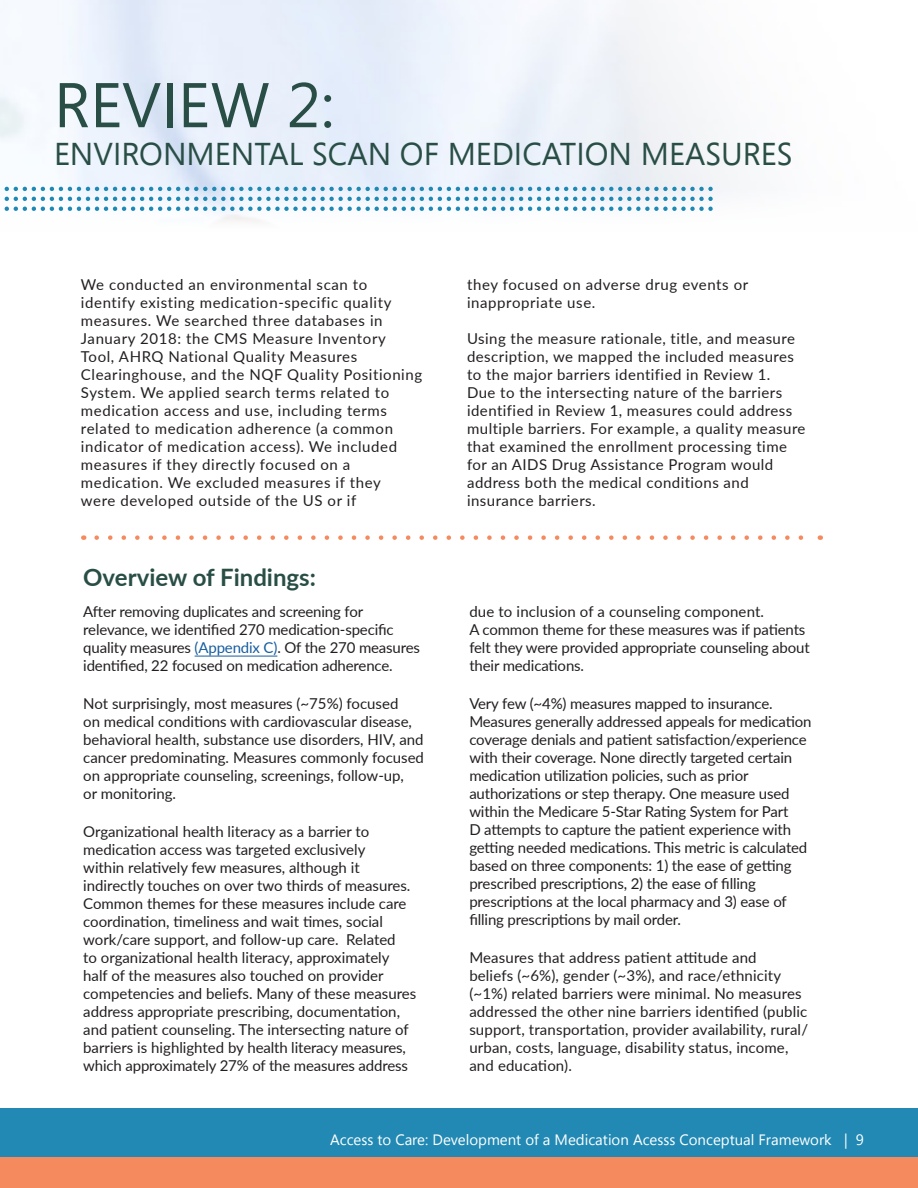
<style>
.page{position:relative;width:918px;height:1188px;background:#fff}
.page>*{position:absolute;margin:0;border:0;box-sizing:border-box;transform-origin:0 0}
.t1{font:63px "Segoe UI";color:#294e45}
.t2{font:31.5px "Segoe UI";color:#294e45}
.t3{font:700 24px "Lato";color:#294e45}
.t4{font:15px/18px "Lato";color:#231f20}
.t5{font:15px/18px "Lato";letter-spacing:.04em;color:#231f20}
.t6{font:15px/18px "Lato";letter-spacing:.03em;color:#231f20}
.t7{font:15px "Segoe UI";color:#fff}
.s1{color:#175d9e}
</style>
<div class="page">
<img style="left:0;top:0;width:730px;height:222px">
<svg style="left:0;top:187px;width:712px;height:4px;background:#99c7de"></svg>
<svg style="left:0;top:207px;width:712px;height:4px"></svg>
<svg style="left:0;top:197px;width:712px;height:4px"></svg>
<div style="left:0;top:1109px;width:918px;height:79px;background:#2189b3"></div>
<div style="left:0;top:1157px;width:918px;height:31px;background:#f58a5e"></div>
<hr style="left:195px;top:656px;width:82px;height:1px;background:#175d9e">
<svg style="left:97px;top:535px;width:707px;height:5px"></svg>
<p class="t1" style="left:54px;top:61px;width:282px">REVIEW 2:</p>
<p class="t2" style="left:54px;top:132px;width:740px">ENVIRONMENTAL SCAN OF MEDICATION MEASURES</p>
<p class="t5" style="left:81px;top:275px;width:343px">We conducted an environmental scan to identify existing medication-specific quality measures. We searched three databases in January 2018: the CMS Measure Inventory Tool, AHRQ National Quality Measures Clearinghouse, and the NQF Quality Positioning System. We applied search terms related to medication access and use, including terms related to medication adherence (a common indicator of medication access). We included measures if they directly focused on a medication. We excluded measures if they<br>were developed outside of the US or if</p>
<p class="t5" style="left:467px;top:275px;width:283px">they focused on adverse drug events or inappropriate use.</p>
<p class="t6" style="left:467px;top:329px;width:340px">Using the measure rationale, title, and measure description, we mapped the included measures to the major barriers identified in Review 1.<br>Due to the intersecting nature of the barriers identified in Review 1, measures could address multiple barriers. For example, a quality measure that examined the enrollment processing time for an AIDS Drug Assistance Program would address both the medical conditions and insurance barriers.</p>
<p class="t3" style="left:83px;top:559px;width:234px">Overview of Findings:</p>
<p class="t4" style="left:83px;top:602px;width:338px">After removing duplicates and screening for relevance, we identified 270 medication-specific quality measures <span class="s1">(Appendix C)</span>. Of the 270 measures identified, 22 focused on medication adherence.</p>
<p class="t4" style="left:83px;top:694px;width:342px">Not surprisingly, most measures (~75%) focused<br>on medical conditions with cardiovascular disease, behavioral health, substance use disorders, HIV, and cancer predominating. Measures commonly focused on appropriate counseling, screenings, follow-up,<br>or monitoring.</p>
<p class="t4" style="left:83px;top:822px;width:335px">Organizational health literacy as a barrier to medication access was targeted exclusively<br>within relatively few measures, although it indirectly touches on over two thirds of measures.<br>Common themes for these measures include care coordination, timeliness and wait times, social work/care support, and follow-up care. Related<br>to organizational health literacy, approximately half of the measures also touched on provider competencies and beliefs. Many of these measures address appropriate prescribing, documentation, and patient counseling. The intersecting nature of barriers is highlighted by health literacy measures,</p>
<p class="t4" style="left:83px;top:1056px;width:326px">which approximately 27% of the measures address</p>
<p class="t4" style="left:469px;top:602px;width:342px">due to inclusion of a counseling component.<br>A common theme for these measures was if patients felt they were provided appropriate counseling about their medications.</p>
<p class="t4" style="left:469px;top:694px;width:344px">Very few (~4%) measures mapped to insurance.<br>Measures generally addressed appeals for medication coverage denials and patient satisfaction/experience with their coverage. None directly targeted certain medication utilization policies, such as prior authorizations or step therapy. One measure used within the Medicare 5-Star Rating System for Part<br>D attempts to capture the patient experience with getting needed medications. This metric is calculated based on three components: 1) the ease of getting prescribed prescriptions, 2) the ease of filling prescriptions at the local pharmacy and 3) ease of filling prescriptions by mail order.</p>
<p class="t4" style="left:469px;top:948px;width:340px">Measures that address patient attitude and<br>beliefs (~6%), gender (~3%), and race/ethnicity (~1%) related barriers were minimal. No measures addressed the other nine barriers identified (public support, transportation, provider availability, rural/ urban, costs, language, disability status, income, and education).</p>
<p class="t7" style="left:330px;top:1129px;width:535px">Access to Care: Development of a Medication Acesss Conceptual Framework | 9</p>
</div>
